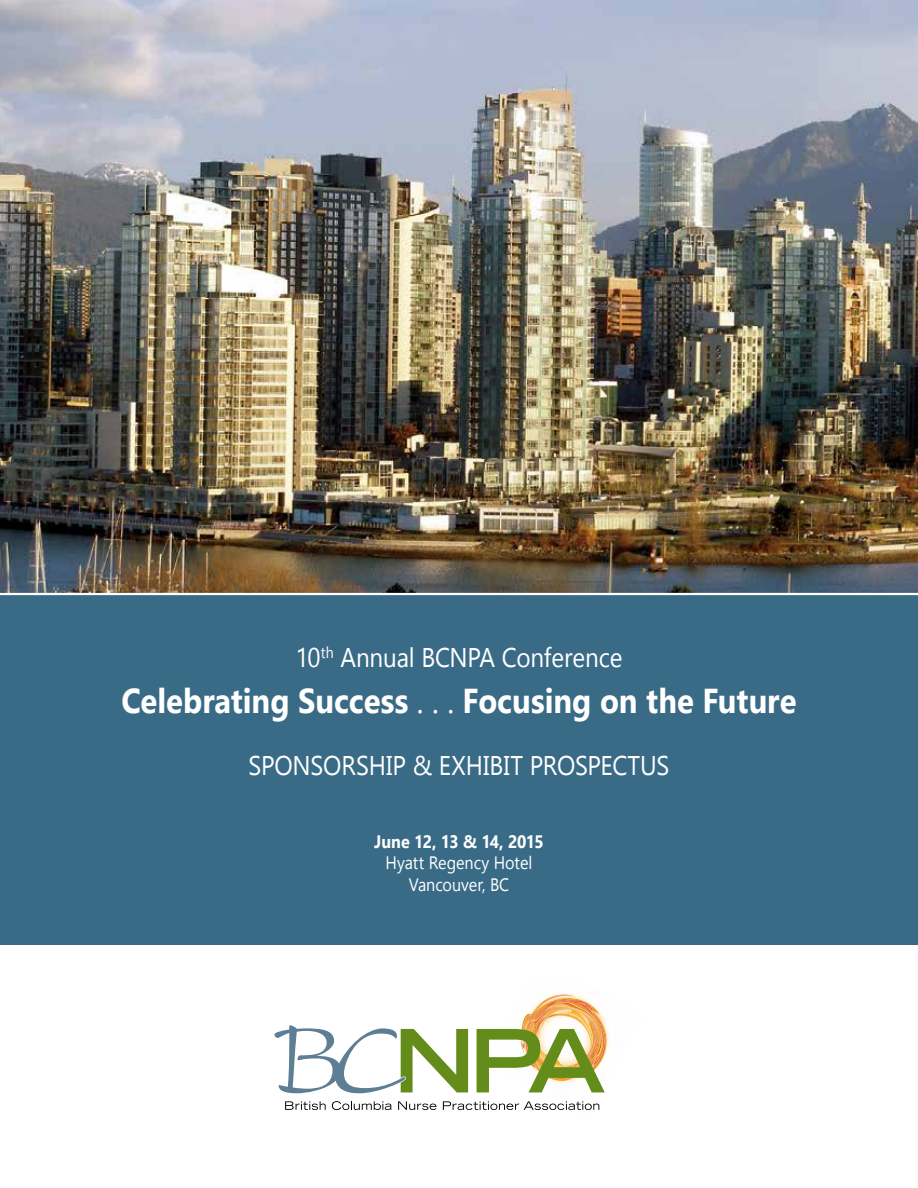
<style>
.page{position:relative;width:918px;height:1188px;background:#fff}
.page>*{position:absolute;margin:0;border:0;box-sizing:border-box;transform-origin:0 0}
.t1{font:700 34.5px "Gadugi";color:#fff;scale:.9 1}
.t2{font:27px "Gadugi";letter-spacing:-.01em;color:#fff;scale:.9 1}
.t3{font:18px/21.6px "Gadugi";letter-spacing:-.005em;color:#fff;text-align:center;scale:.9 1}
.t4{font:700 18px "Gadugi";letter-spacing:-.035em;color:#fff;scale:.9 1}
.s1{font-weight:400}
</style>
<div class="page">
<div style="left:0;top:551px;width:918px;height:394px;background:#396b87"></div>
<img style="left:0;top:0;width:918px;height:593px">
<img style="left:549px;top:994px;width:23px;height:1px">
<img style="left:605px;top:1018px;width:2px;height:36px">
<svg style="left:285px;top:1101px;width:41px;height:9px"></svg>
<svg style="left:332px;top:1101px;width:59px;height:9px"></svg>
<svg style="left:398px;top:1101px;width:39px;height:9px"></svg>
<svg style="left:443px;top:1101px;width:156px;height:9px"></svg>
<svg style="left:477px;top:995px;width:128px;height:97px"></svg>
<svg style="left:274px;top:1025px;width:194px;height:68px"></svg>
<hr style="left:0;top:593px;width:918px;height:2px;background:#fff">
<p class="t2" style="left:296px;top:641px;width:365px">10<sup>th</sup> Annual BCNPA Conference</p>
<p class="t1" style="left:121px;top:680px;width:752px">Celebrating Success <span class="s1">. . .</span> Focusing on the Future</p>
<p class="t2" style="left:248px;top:749px;width:469px">SPONSORSHIP &amp; EXHIBIT PROSPECTUS</p>
<p class="t4" style="left:374px;top:831px;width:190px">June 12, 13 &amp; 14, 2015</p>
<p class="t3" style="left:386px;top:852px;width:165px">Hyatt Regency Hotel<br>Vancouver, BC</p>
</div>
